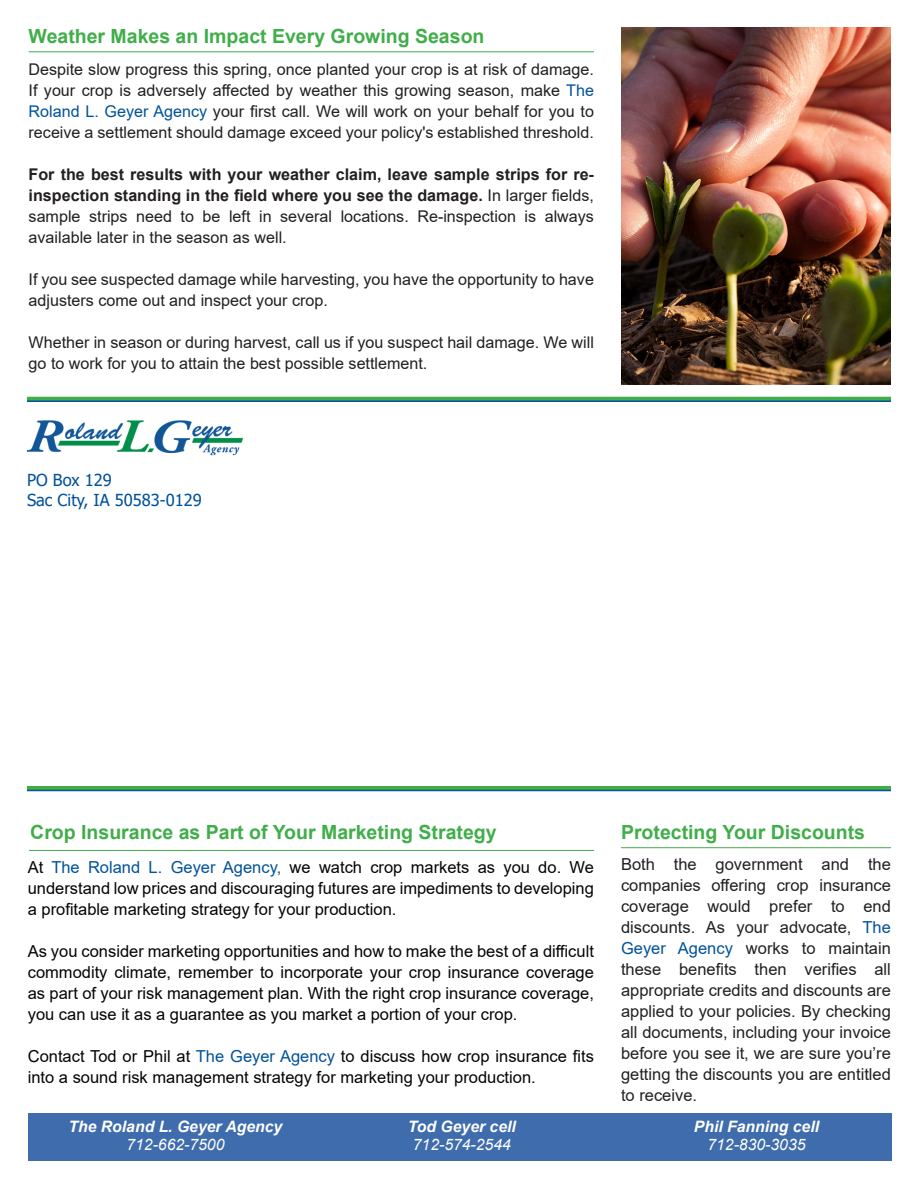
<style>
.page{position:relative;width:918px;height:1188px;background:#fff}
.page>*{position:absolute;margin:0;border:0;box-sizing:border-box;transform-origin:0 0}
.t1{font:700 19.5px "Arial";color:#40ae49}
.t2{font:16.5px/21px "Arial";color:#040503;text-align:justify}
.t3{font:16.5px/21px "Arial";color:#231f20;text-align:justify}
.t4{font:16.5px "Tahoma";color:#01529a}
.t5{font:16.2px/21px "Arial";color:#231f20;text-align:justify}
.t6{font:italic 700 15.75px "Arial";color:#fff}
.t7{font:italic 15.75px "Arial";color:#fff}
.s1{color:#01529a}
.s2{font-weight:700}
</style>
<div class="page">
<hr style="left:27px;top:397px;width:864px;height:4px;background:#40ae49">
<hr style="left:27px;top:400px;width:864px;height:2px;background:#01529a">
<svg style="left:27px;top:786px;width:864px;height:4px;background:#3ca84e"></svg>
<hr style="left:27px;top:790px;width:864px;height:1px;background:#01529a">
<img style="left:26px;top:420px;width:217px;height:36px">
<hr style="left:29px;top:51px;width:565px;height:1px;background:#41ad49">
<hr style="left:29px;top:850px;width:565px;height:1px;background:#40ae49">
<div style="left:28px;top:1113px;width:864px;height:48px;background:#3f6cac"></div>
<hr style="left:621px;top:847px;width:270px;height:1px;background:#41ad49">
<img style="left:621px;top:27px;width:270px;height:357px">
<p class="t1" style="left:29px;top:22px;width:457px">Weather Makes an Impact Every Growing Season</p>
<p class="t5" style="left:29px;top:58px;width:567px">Despite slow progress this spring, once planted your crop is at risk of damage.<br>If your crop is adversely affected by weather this growing season, make <span class="s1">The Roland L. Geyer Agency</span> your first call. We will work on your behalf for you to receive a settlement should damage exceed your policy's established threshold.</p>
<p class="t5" style="left:29px;top:163px;width:567px"><span class="s2">For the best results with your weather claim, leave sample strips for re&shy;inspection standing in the field where you see the damage.</span> In larger fields, sample strips need to be left in several locations. Re-inspection is always available later in the season as well.</p>
<p class="t5" style="left:29px;top:268px;width:567px">If you see suspected damage while harvesting, you have the opportunity to have adjusters come out and inspect your crop.</p>
<p class="t5" style="left:29px;top:331px;width:567px">Whether in season or during harvest, call us if you suspect hail damage. We will go to work for you to attain the best possible settlement.</p>
<p class="t4" style="left:27px;top:469px;width:86px">PO Box 129</p>
<p class="t4" style="left:27px;top:489px;width:176px">Sac City, IA 50583-0129</p>
<p class="t1" style="left:30px;top:818px;width:468px">Crop Insurance as Part of Your Marketing Strategy</p>
<p class="t2" style="left:28px;top:857px;width:568px">At <span class="s1">The Roland L. Geyer Agency,</span> we watch crop markets as you do. We understand low prices and discouraging futures are impediments to developing a profitable marketing strategy for your production.</p>
<p class="t2" style="left:28px;top:941px;width:568px">As you consider marketing opportunities and how to make the best of a difficult commodity climate, remember to incorporate your crop insurance coverage as part of your risk management plan. With the right crop insurance coverage, you can use it as a guarantee as you market a portion of your crop.</p>
<p class="t2" style="left:28px;top:1046px;width:568px">Contact Tod or Phil at <span class="s1">The Geyer Agency</span> to discuss how crop insurance fits into a sound risk management strategy for marketing your production.</p>
<p class="t1" style="left:621px;top:818px;width:246px">Protecting Your Discounts</p>
<p class="t3" style="left:621px;top:854px;width:271px">Both the government and the companies offering crop insurance coverage would prefer to end discounts. As your advocate, <span class="s1">The Geyer Agency</span> works to maintain these benefits then verifies all appropriate credits and discounts are applied to your policies. By checking all documents, including your invoice before you see it, we are sure you’re getting the discounts you are entitled to receive.</p>
<p class="t6" style="left:69px;top:1116px;width:215px">The Roland L. Geyer Agency</p>
<p class="t7" style="left:126px;top:1135px;width:100px">712-662-7500</p>
<p class="t6" style="left:408px;top:1116px;width:109px">Tod Geyer cell</p>
<p class="t7" style="left:413px;top:1135px;width:100px">712-574-2544</p>
<p class="t6" style="left:694px;top:1116px;width:127px">Phil Fanning cell</p>
<p class="t7" style="left:707px;top:1135px;width:100px">712-830-3035</p>
</div>
